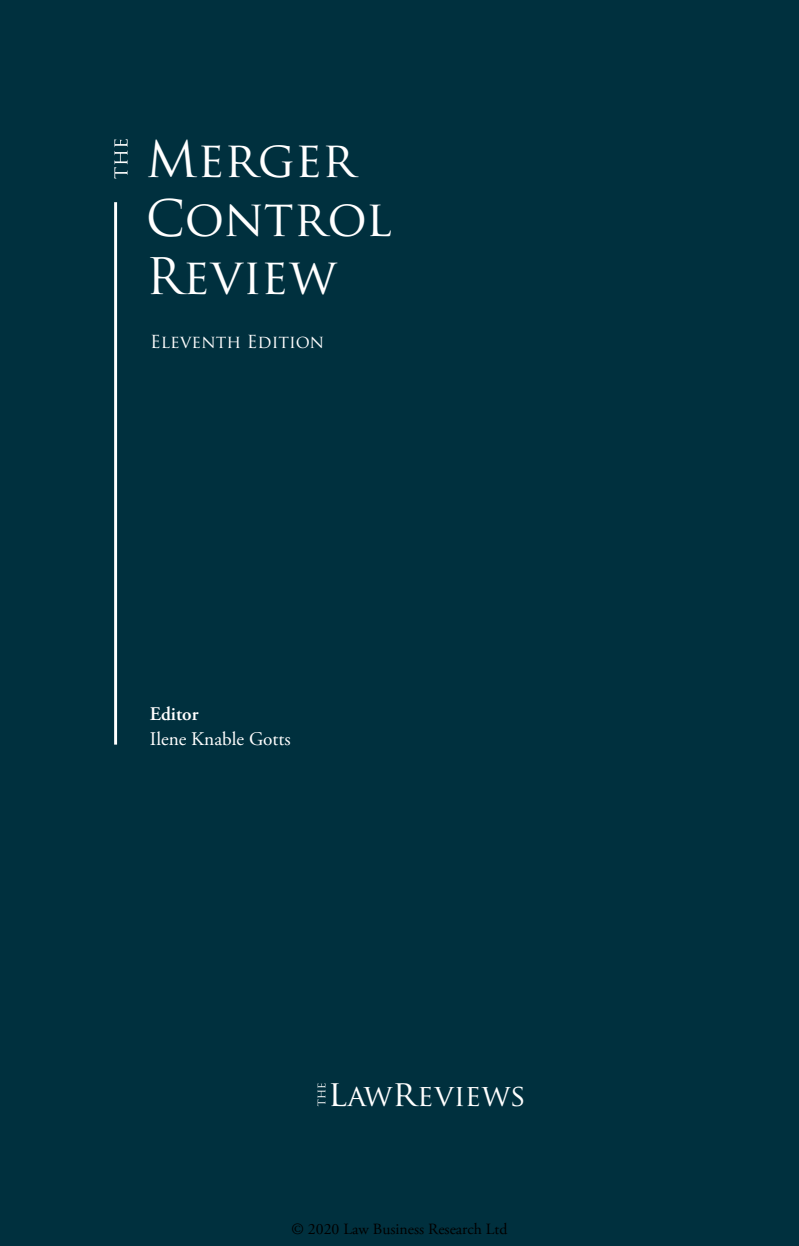
<style>
.page{position:relative;width:799px;height:1246px;background:#fff}
.page>*{position:absolute;margin:0;border:0;box-sizing:border-box;transform-origin:0 0}
.t1{font:49px/58.8px "Trajan Pro";color:#fff}
.t2{font:29.75px "Trajan Pro";color:#fff}
.t3{font:19.25px "Adobe Garamond Pro";color:#fff}
.t4{font:600 19.25px "Adobe Garamond Pro";color:#fff}
.t5{font:17.5px "Trajan Pro";color:#fff}
.t6{font:15.75px "Adobe Garamond Pro";color:#000}
.s1{font-size:35.7px}
</style>
<div class="page">
<div style="left:0;top:0;width:799px;height:1245px;background:#00303e"></div>
<svg style="left:114px;top:139px;width:14px;height:40px"></svg>
<hr style="left:114px;top:202px;width:3px;height:542px;background:#fff">
<svg style="left:317px;top:1083px;width:8px;height:22px"></svg>
<h1 class="t1" style="left:146px;top:129px;width:247px">Merger<br>Control<br>Review</h1>
<p class="t5" style="left:150px;top:331px;width:175px">Eleventh Edition</p>
<p class="t4" style="left:150px;top:702px;width:50px">Editor</p>
<p class="t3" style="left:150px;top:726px;width:142px">Ilene Knable Gotts</p>
<h2 class="t2" style="left:328px;top:1076px;width:199px"><span class="s1">l</span>aw<span class="s1">r</span>eviews</h2>
<p class="t6" style="left:291px;top:1218px;width:217px">© 2020 Law Business Research Ltd</p>
</div>
